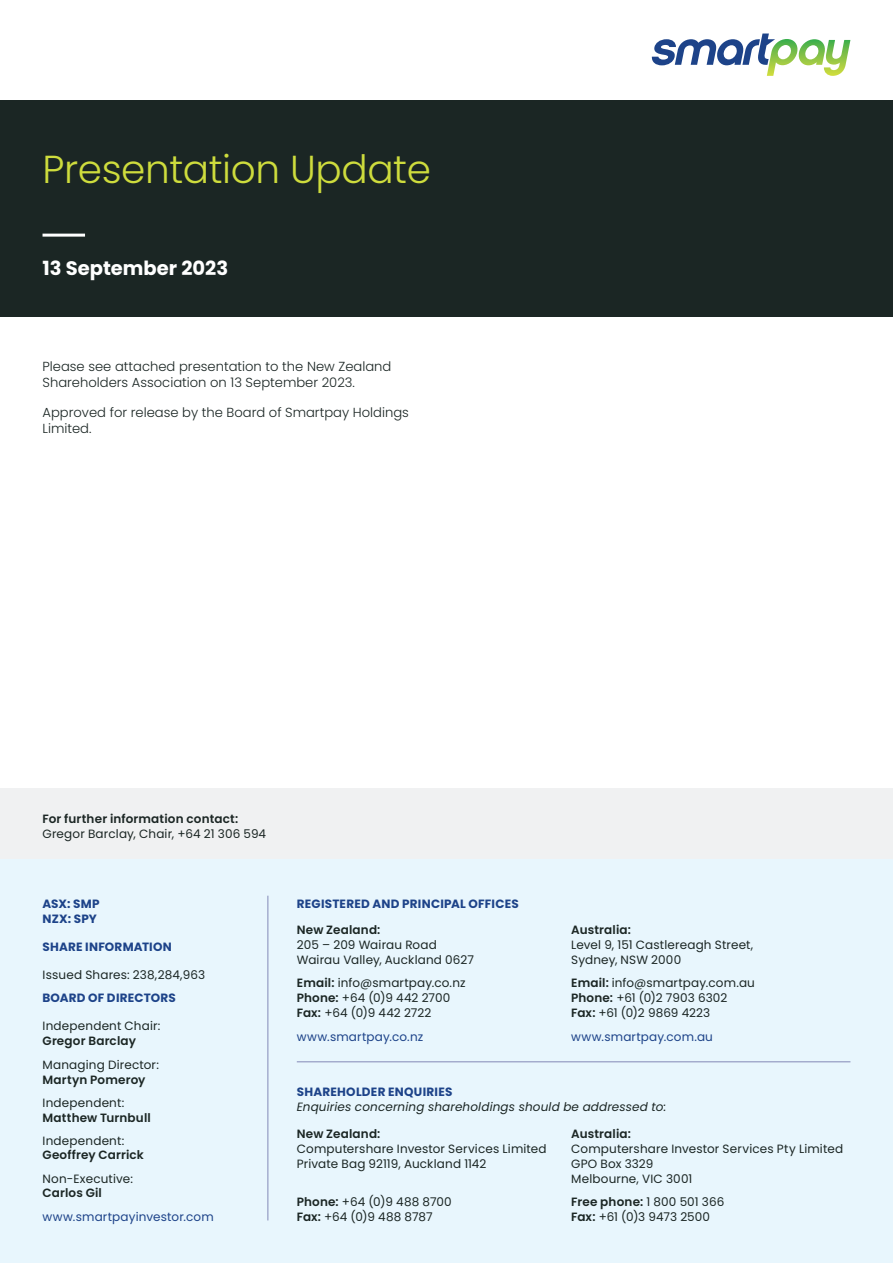
<style>
.page{position:relative;width:893px;height:1263px;background:#fff}
.page>*{position:absolute;margin:0;border:0;box-sizing:border-box;transform-origin:0 0}
.t1{font:300 39px "Poppins";letter-spacing:-.01em;color:#cedc3d}
.t2{font:700 19.5px "Poppins";color:#fff}
.t3{font:300 13.2px/16.5px "Poppins";color:#1b2624}
.t4{font:12px/15px "Poppins";letter-spacing:.015em;color:#1b2624}
.t5{font:600 12px "Poppins";letter-spacing:.015em;color:#1b2624}
.t6{font:700 12px/15px "Poppins";letter-spacing:.02em;color:#1d4389}
.t7{font:12px "Poppins";letter-spacing:.015em;color:#1d4389}
.t8{font:italic 12px "Poppins";letter-spacing:.01em;color:#1b2624}
.s1{font-weight:600}
</style>
<div class="page">
<div style="left:0;top:789px;width:893px;height:70px;background:#f0f1f2"></div>
<div style="left:0;top:101px;width:893px;height:216px;background:#1b2624"></div>
<svg style="left:652px;top:34px;width:198px;height:42px"></svg>
<div style="left:0;top:859px;width:893px;height:404px;background:#e8f6fd"></div>
<hr style="left:43px;top:234px;width:42px;height:3px;background:#fff">
<hr style="left:267px;top:896px;width:1px;height:324px;background:#8489b7">
<hr style="left:297px;top:1061px;width:553px;height:1px;background:#8489b7">
<h1 class="t1" style="left:43px;top:146px;width:390px">Presentation Update</h1>
<h2 class="t2" style="left:43px;top:257px;width:187px">13 September 2023</h2>
<p class="t3" style="left:43px;top:358px;width:350px">Please see attached presentation to the New Zealand<br>Shareholders Association on 13 September 2023.</p>
<p class="t3" style="left:43px;top:404px;width:368px">Approved for release by the Board of Smartpay Holdings<br>Limited.</p>
<p class="t5" style="left:43px;top:811px;width:197px">For further information contact:</p>
<p class="t4" style="left:43px;top:826px;width:225px">Gregor Barclay, Chair, +64 21 306 594</p>
<p class="t6" style="left:43px;top:897px;width:59px">ASX: SMP<br>NZX: SPY</p>
<p class="t6" style="left:43px;top:939px;width:131px">SHARE INFORMATION</p>
<p class="t4" style="left:43px;top:967px;width:164px">Issued Shares: 238,284,963</p>
<p class="t6" style="left:43px;top:991px;width:135px">BOARD OF DIRECTORS</p>
<p class="t4" style="left:43px;top:1018px;width:119px">Independent Chair:</p>
<p class="t5" style="left:43px;top:1034px;width:95px">Gregor Barclay</p>
<p class="t4" style="left:43px;top:1057px;width:118px">Managing Director:</p>
<p class="t5" style="left:43px;top:1072px;width:105px">Martyn Pomeroy</p>
<p class="t4" style="left:43px;top:1095px;width:83px">Independent:</p>
<p class="t5" style="left:43px;top:1110px;width:110px">Matthew Turnbull</p>
<p class="t4" style="left:43px;top:1133px;width:83px">Independent:</p>
<p class="t5" style="left:43px;top:1148px;width:103px">Geoffrey Carrick</p>
<p class="t4" style="left:43px;top:1171px;width:92px">Non-Executive:</p>
<p class="t5" style="left:43px;top:1186px;width:61px">Carlos Gil</p>
<p class="t7" style="left:43px;top:1210px;width:173px">www.smartpayinvestor.com</p>
<p class="t6" style="left:297px;top:897px;width:224px">REGISTERED AND PRINCIPAL OFFICES</p>
<p class="t5" style="left:297px;top:922px;width:85px">New Zealand:</p>
<p class="t4" style="left:297px;top:937px;width:179px">205 – 209 Wairau Road<br>Wairau Valley, Auckland 0627</p>
<p class="t4" style="left:297px;top:975px;width:170px"><span class="s1">Email:</span> info@smartpay.co.nz<br><span class="s1">Phone:</span> +64 (0)9 442 2700<br><span class="s1">Fax:</span> +64 (0)9 442 2722</p>
<p class="t7" style="left:297px;top:1029px;width:128px">www.smartpay.co.nz</p>
<p class="t5" style="left:571px;top:922px;width:61px">Australia:</p>
<p class="t4" style="left:571px;top:937px;width:184px">Level 9, 151 Castlereagh Street,<br>Sydney, NSW 2000</p>
<p class="t4" style="left:571px;top:975px;width:185px"><span class="s1">Email:</span> info@smartpay.com.au<br><span class="s1">Phone:</span> +61 (0)2 7903 6302<br><span class="s1">Fax:</span> +61 (0)2 9869 4223</p>
<p class="t7" style="left:571px;top:1029px;width:143px">www.smartpay.com.au</p>
<p class="t6" style="left:297px;top:1084px;width:157px">SHAREHOLDER ENQUIRIES</p>
<p class="t8" style="left:297px;top:1099px;width:371px">Enquiries concerning shareholdings should be addressed to:</p>
<p class="t5" style="left:297px;top:1127px;width:85px">New Zealand:</p>
<p class="t4" style="left:297px;top:1141px;width:251px">Computershare Investor Services Limited<br>Private Bag 92119, Auckland 1142</p>
<p class="t4" style="left:297px;top:1195px;width:156px"><span class="s1">Phone:</span> +64 (0)9 488 8700<br><span class="s1">Fax:</span> +64 (0)9 488 8787</p>
<p class="t5" style="left:571px;top:1127px;width:61px">Australia:</p>
<p class="t4" style="left:571px;top:1141px;width:273px">Computershare Investor Services Pty Limited<br>GPO Box 3329<br>Melbourne, VIC 3001</p>
<p class="t4" style="left:571px;top:1195px;width:155px"><span class="s1">Free phone:</span> 1 800 501 366<br><span class="s1">Fax:</span> +61 (0)3 9473 2500</p>
</div>
